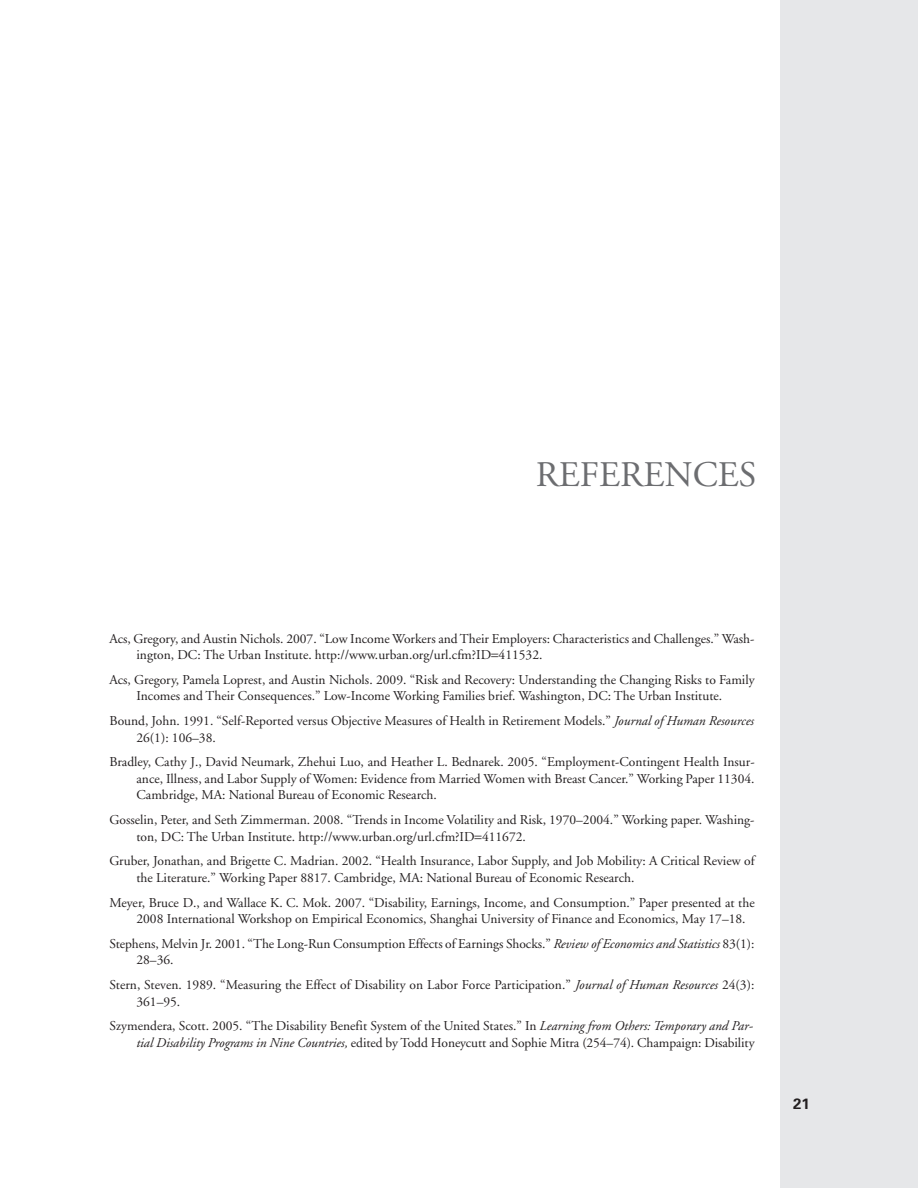
<style>
.page{position:relative;width:918px;height:1188px;background:#fff}
.page>*{position:absolute;margin:0;border:0;box-sizing:border-box;transform-origin:0 0}
.t1{font:36px "Adobe Garamond";color:#6c6d70}
.t2{font:700 15px "Univers";color:#231f20}
.t3{font:13.5px/16.5px "Adobe Garamond";color:#231f20}
.s1{font-style:italic}
</style>
<div class="page">
<div style="left:780px;top:0;width:138px;height:1188px;background:#e6e7e9"></div>
<h1 class="t1" style="left:536px;top:461px;width:222px">REFERENCES</h1>
<p class="t3" style="left:136px;top:631px;width:620px;text-indent:-27px">Acs, Gregory, and Austin Nichols. 2007. “Low Income Workers and Their Employers: Characteristics and Challenges.” Wash&shy;ington, DC: The Urban Institute. http://www.urban.org/url.cfm?ID 411532.</p>
<p class="t3" style="left:109px;top:673px;width:647px;text-align:center">Acs, Gregory, Pamela Loprest, and Austin Nichols. 2009. “Risk and Recovery: Understanding the Changing Risks to Family<br>Incomes and Their Consequences.” Low-Income Working Families brief. Washington, DC: The Urban Institute.</p>
<p class="t3" style="left:136px;top:714px;width:619px;text-indent:-27px">Bound, John. 1991. “Self-Reported versus Objective Measures of Health in Retirement Models.” <span class="s1">Journal of Human Resources<br></span>26(1): 106–38.</p>
<p class="t3" style="left:136px;top:755px;width:620px;text-align:justify;text-indent:-27px">Bradley, Cathy J., David Neumark, Zhehui Luo, and Heather L. Bednarek. 2005. “Employment-Contingent Health Insur&shy;ance, Illness, and Labor Supply of Women: Evidence from Married Women with Breast Cancer.” Working Paper 11304.<br>Cambridge, MA: National Bureau of Economic Research.</p>
<p class="t3" style="left:136px;top:813px;width:620px;text-indent:-27px">Gosselin, Peter, and Seth Zimmerman. 2008. “Trends in Income Volatility and Risk, 1970–2004.” Working paper. Washing&shy;ton, DC: The Urban Institute. http://www.urban.org/url.cfm?ID 411672.</p>
<p class="t3" style="left:136px;top:854px;width:620px;text-indent:-27px">Gruber, Jonathan, and Brigette C. Madrian. 2002. “Health Insurance, Labor Supply, and Job Mobility: A Critical Review of the Literature.” Working Paper 8817. Cambridge, MA: National Bureau of Economic Research.</p>
<p class="t3" style="left:136px;top:895px;width:620px;text-indent:-27px">Meyer, Bruce D., and Wallace K. C. Mok. 2007. “Disability, Earnings, Income, and Consumption.” Paper presented at the<br>2008 International Workshop on Empirical Economics, Shanghai University of Finance and Economics, May 17–18.</p>
<p class="t3" style="left:136px;top:937px;width:619px;text-indent:-27px">Stephens, Melvin Jr. 2001. “The Long-Run Consumption Effects of Earnings Shocks.” <span class="s1">Review of Economics and Statistics</span> 83(1):<br>28–36.</p>
<p class="t3" style="left:136px;top:978px;width:619px;text-indent:-27px">Stern, Steven. 1989. “Measuring the Effect of Disability on Labor Force Participation.” <span class="s1">Journal of Human Resources</span> 24(3):<br>361–95.</p>
<p class="t3" style="left:109px;top:1019px;width:647px;text-align:right">Szymendera, Scott. 2005. “The Disability Benefit System of the United States.” In <span class="s1">Learning from Others: Temporary and Par&shy;tial Disability Programs in Nine Countries,</span> edited by Todd Honeycutt and Sophie Mitra (254–74). Champaign: Disability</p>
<p class="t2" style="left:793px;top:1098px;width:18px">21</p>
</div>
